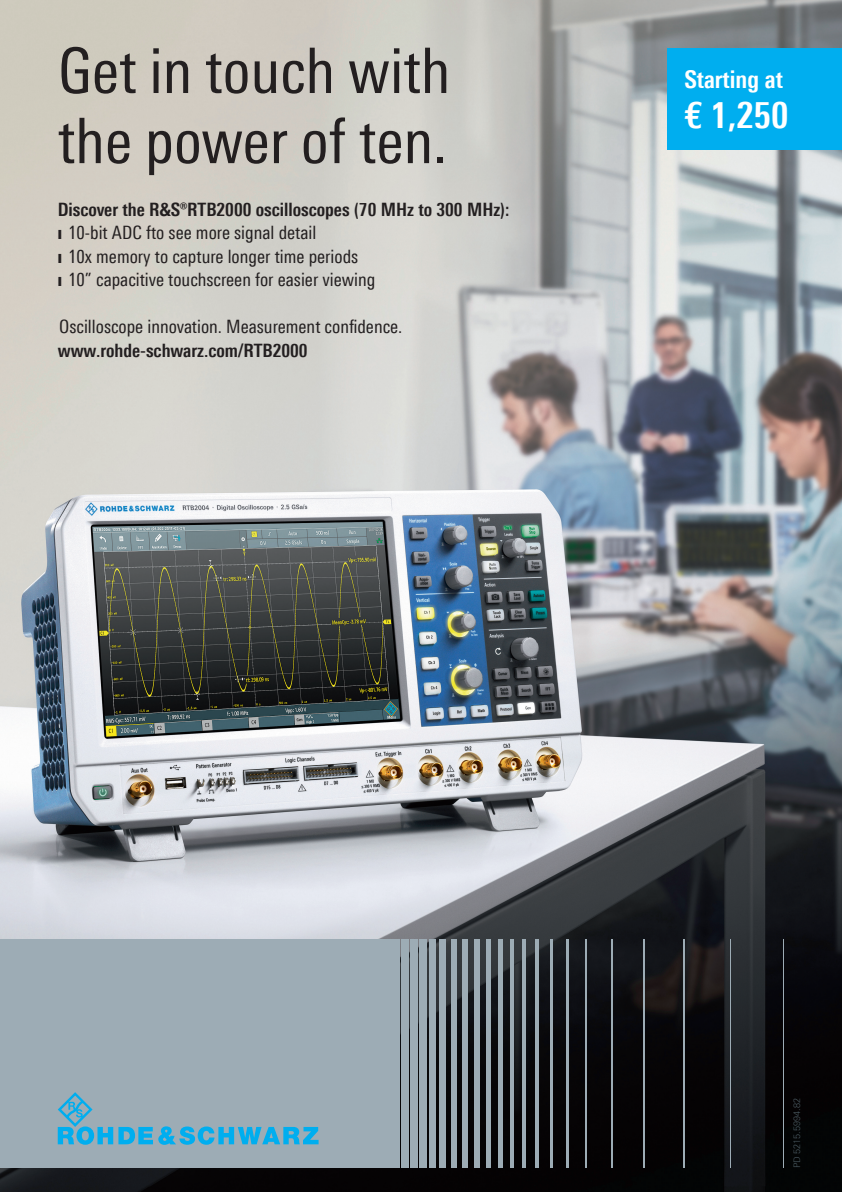
<style>
.page{position:relative;width:842px;height:1192px;background:#fff}
.page>*{position:absolute;margin:0;border:0;box-sizing:border-box;transform-origin:0 0}
.t1{font:62.7px/70.1px "Linotype Univers 420 Cn";color:#231f20}
.t2{font:700 36.75px "Linotype Univers 620 Cn";color:#fff}
.t3{font:700 24.5px "Linotype Univers 620 Cn";color:#fff}
.t4{font:18.45px/23.6px "Linotype Univers 420 Cn";color:#231f20}
.t5{font:700 18.45px "Linotype Univers 620 Cn";color:#231f20}
.t6{font:300 9px "Linotype Univers 330";color:#4e5e66}
.s1{font-family:"Linotype Univers 620 Cn";font-weight:700}
</style>
<div class="page">
<img style="left:0;top:0;width:842px;height:1192px">
<div style="left:401px;top:939px;width:8px;height:229px;background:#9dacb5"></div>
<div style="left:410px;top:939px;width:8px;height:229px;background:#9dacb5"></div>
<div style="left:420px;top:939px;width:7px;height:229px;background:#9dacb5"></div>
<div style="left:429px;top:939px;width:7px;height:229px;background:#9dacb5"></div>
<div style="left:440px;top:939px;width:6px;height:229px;background:#9dacb5"></div>
<div style="left:451px;top:939px;width:6px;height:229px;background:#9dacb5"></div>
<div style="left:462px;top:939px;width:6px;height:229px;background:#9dacb5"></div>
<div style="left:474px;top:939px;width:5px;height:229px;background:#9dacb5"></div>
<div style="left:486px;top:939px;width:5px;height:229px;background:#9dacb5"></div>
<hr style="left:498px;top:939px;width:4px;height:229px;background:#9dacb5">
<hr style="left:510px;top:939px;width:4px;height:229px;background:#9dacb5">
<hr style="left:522px;top:939px;width:4px;height:229px;background:#9dacb5">
<hr style="left:535px;top:939px;width:3px;height:229px;background:#9dacb5">
<hr style="left:550px;top:939px;width:2px;height:229px;background:#9dacb5">
<hr style="left:566px;top:939px;width:3px;height:229px;background:#9dacb5">
<hr style="left:585px;top:939px;width:2px;height:229px;background:#9dacb5">
<hr style="left:611px;top:939px;width:2px;height:229px;background:#9dacb5">
<hr style="left:643px;top:939px;width:1px;height:229px;background:#9dacb5">
<hr style="left:683px;top:939px;width:1px;height:229px;background:#9dacb5">
<hr style="left:730px;top:939px;width:1px;height:229px;background:#9dacb5">
<hr style="left:783px;top:939px;width:1px;height:229px;background:#9dacb5">
<div style="left:0;top:939px;width:400px;height:229px;background:#9dacb5"></div>
<svg style="left:58px;top:1092px;width:261px;height:53px"></svg>
<div style="left:668px;top:48px;width:174px;height:101px;background:#00aeef"></div>
<h1 class="t1" style="left:58px;top:35px;width:394px">Get in touch with the power of ten.</h1>
<p class="t5" style="left:58px;top:198px;width:453px">Discover the R&amp;S®RTB2000 oscilloscopes (70 MHz to 300 MHz):</p>
<p class="t4" style="left:58px;top:221px;width:319px"><span class="s1">❙</span> 10-bit ADC fto see more signal detail<br><span class="s1">❙</span> 10x memory to capture longer time periods<br><span class="s1">❙</span> 10” capacitive touchscreen for easier viewing</p>
<p class="t4" style="left:59px;top:315px;width:345px">Oscilloscope innovation. Measurement confidence.</p>
<p class="t5" style="left:58px;top:339px;width:251px">www.rohde-schwarz.com/RTB2000</p>
<h3 class="t3" style="left:684px;top:64px;width:100px">Starting at</h3>
<h2 class="t2" style="left:684px;top:93px;width:106px">€ 1,250</h2>
<p class="t6" style="left:792px;top:1168px;width:71px;rotate:-90deg">PD 5215.5994.82</p>
</div>
